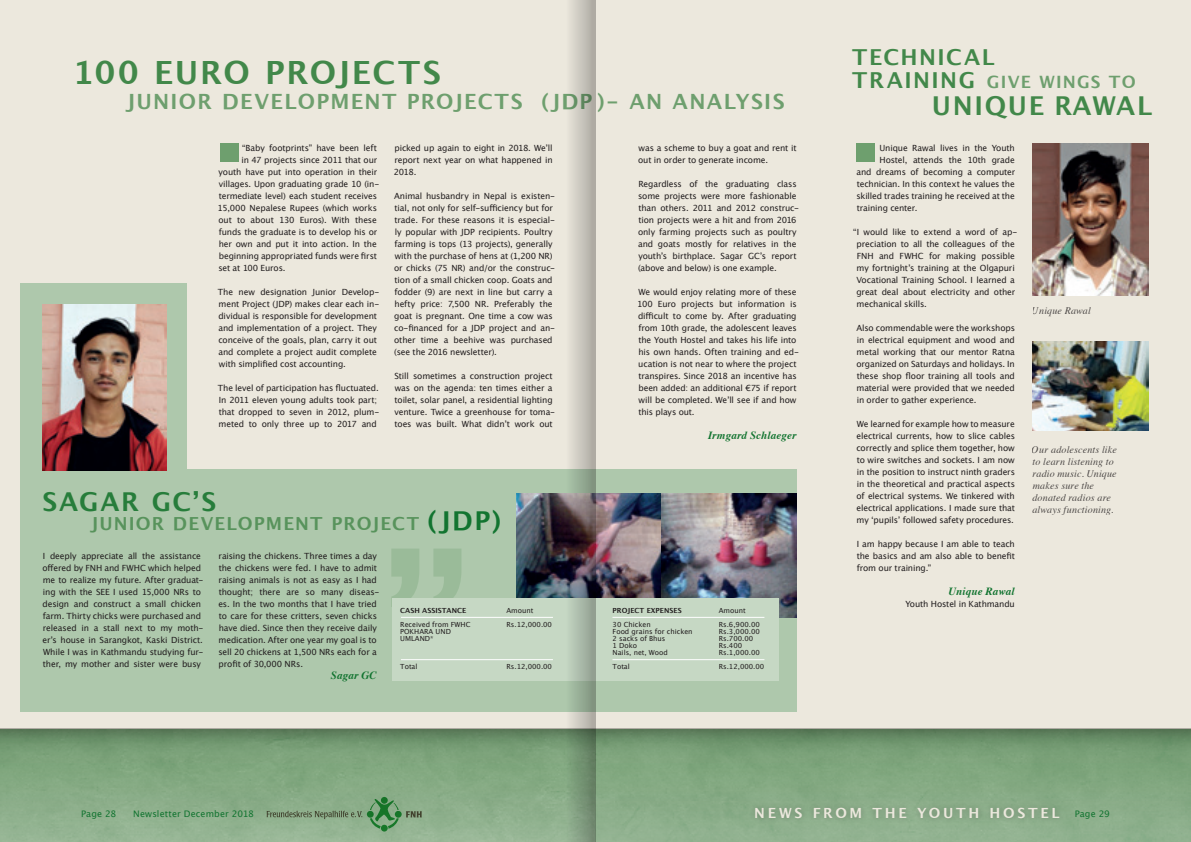
<style>
.page{position:relative;width:1191px;height:842px;background:#fff}
.page>*{position:absolute;margin:0;border:0;box-sizing:border-box;transform-origin:0 0}
.t1{font:700 32px "Lucida Grande";letter-spacing:.05em;color:#42884a}
.t2{font:700 26px "Lucida Grande";letter-spacing:.065em;color:#42884a}
.t3{font:700 26px "Lucida Grande";letter-spacing:.065em;color:#277d3b}
.t4{font:700 22px "Lucida Grande";letter-spacing:.07em;color:#42884a}
.t5{font:700 21px "Lucida Grande";letter-spacing:.06em;color:#6e9f6e}
.t6{font:700 18px "Lucida Grande";letter-spacing:.06em;color:#58935c}
.t7{font:700 17px "Lucida Grande";letter-spacing:.07em;color:#6e9f6e}
.t8{font:700 14px "Lucida Grande";letter-spacing:.195em;color:#ece8dd}
.t9{font:italic 700 11px "Times";letter-spacing:.01em;color:#127430}
.t10{font:italic 10px/12px "Times";letter-spacing:.015em;color:#231f20}
.t11{font:9px "Lucida Grande";letter-spacing:.01em;color:#127430}
.t12{font:8.5px/12px "Lucida Grande";letter-spacing:-.015em;color:#231f20}
.t13{font:7px/7px "Lucida Grande";color:#231f20}
.t14{font:700 7px "Lucida Grande";color:#231f20}
.s1{font-size:26px;color:#127430}
.s2{font-size:22px;color:#42884a}
</style>
<div class="page">
<img style="left:0;top:764px;width:565px;height:78px">
<div style="left:595px;top:0;width:596px;height:842px;background:linear-gradient(to right,#89ac87,#86ab85)"></div>
<svg style="left:266px;top:797px;width:156px;height:34px;background:#81a580"></svg>
<div style="left:0;top:0;width:1191px;height:729px;background:#ece8dd"></div>
<div style="left:20px;top:283px;width:777px;height:428px;background:#aec8ac"></div>
<img style="left:516px;top:494px;width:145px;height:104px">
<img style="left:661px;top:494px;width:136px;height:123px">
<svg style="left:391px;top:549px;width:70px;height:58px"></svg>
<div style="left:187px;top:78px;width:652px;height:391px;background:#ece8dd"></div>
<svg style="left:0;top:729px;width:1191px;height:35px;background:#70956f"></svg>
<div style="left:392px;top:598px;width:387px;height:82px;background:#c6d8c4"></div>
<img style="left:1032px;top:341px;width:116px;height:90px">
<img style="left:1032px;top:144px;width:116px;height:151px">
<img style="left:43px;top:305px;width:124px;height:165px">
<div style="left:749px;top:802px;width:316px;height:23px;background:#88a986"></div>
<div style="left:220px;top:144px;width:19px;height:18px;background:#6e9f6e"></div>
<svg style="left:565px;top:0;width:30px;height:842px"></svg>
<hr style="left:401px;top:617px;width:152px;height:1px;background:#fff">
<hr style="left:612px;top:617px;width:152px;height:1px;background:#fff">
<hr style="left:401px;top:659px;width:152px;height:1px;background:#fff">
<hr style="left:612px;top:659px;width:152px;height:1px;background:#fff">
<div style="left:856px;top:144px;width:18px;height:18px;background:#6e9f6e"></div>
<h1 class="t1" style="left:73px;top:47px;width:369px">100 EURO PROJECTS</h1>
<h3 class="t5" style="left:126px;top:85px;width:660px">JUNIOR DEVELOPMENT PROJECTS (JDP )- AN ANALYSIS</h3>
<p class="t12" style="left:242px;top:142px;width:136px">“Baby footprints” have been left</p>
<p class="t12" style="left:241px;top:154px;width:137px">in 47 projects since 2011 that our</p>
<p class="t12" style="left:219px;top:166px;width:160px">youth have put into operation in their</p>
<p class="t12" style="left:219px;top:178px;width:162px">villages. Upon graduating grade 10 (in-</p>
<p class="t12" style="left:219px;top:190px;width:160px">termediate level) each student receives</p>
<p class="t12" style="left:218px;top:202px;width:161px">15,000 Nepalese Rupees (which works</p>
<p class="t12" style="left:218px;top:214px;width:160px">out to about 130 Euros). With these</p>
<p class="t12" style="left:219px;top:226px;width:160px">funds the graduate is to develop his or</p>
<p class="t12" style="left:219px;top:238px;width:159px">her own and put it into action. In the</p>
<p class="t12" style="left:219px;top:250px;width:160px">beginning appropriated funds were first</p>
<p class="t12" style="left:218px;top:262px;width:69px">set at 100 Euros.</p>
<p class="t12" style="left:218px;top:286px;width:163px">The new designation Junior Develop&shy;ment Project (JDP) makes clear each in&shy;dividual is responsible for development and implementation of a project. They conceive of the goals, plan, carry it out and complete a project audit complete with simplified cost accounting.</p>
<p class="t12" style="left:218px;top:382px;width:163px">The level of participation has fluctuated.<br>In 2011 eleven young adults took part; that dropped to seven in 2012, plum&shy;meted to only three up to 2017 and</p>
<p class="t12" style="left:394px;top:142px;width:160px;text-align:justify">picked up again to eight in 2018. We’ll report next year on what happened in 2018.</p>
<p class="t12" style="left:394px;top:190px;width:162px">Animal husbandry in Nepal is existen&shy;tial, not only for self-sufficiency but for trade. For these reasons it is especial&shy;ly popular with JDP recipients. Poultry farming is tops (13 projects), generally with the purchase of hens at (1,200 NR) or chicks (75 NR) and/or the construc&shy;tion of a small chicken coop. Goats and fodder (9) are next in line but carry a hefty price: 7,500 NR. Preferably the goat is pregnant. One time a cow was co-financed for a JDP project and an&shy;other time a beehive was purchased (see the 2016 newsletter).</p>
<p class="t12" style="left:394px;top:370px;width:162px">Still sometimes a construction project was on the agenda: ten times either a toilet, solar panel, a residential lighting venture. Twice a greenhouse for toma&shy;toes was built. What didn’t work out</p>
<h2 class="t3" style="left:43px;top:480px;width:175px">SAGAR GC’S</h2>
<h3 class="t6" style="left:91px;top:509px;width:412px">JUNIOR DEVELOPMENT PROJECT <span class="s1">(JDP)</span></h3>
<p class="t12" style="left:43px;top:550px;width:162px">I deeply appreciate all the assistance offered by FNH and FWHC which helped me to realize my future. After graduat&shy;ing with the SEE I used 15,000 NRs to design and construct a small chicken farm. Thirty chicks were purchased and released in a stall next to my moth&shy;er’s house in Sarangkot, Kaski District.<br>While I was in Kathmandu studying fur&shy;ther, my mother and sister were busy</p>
<p class="t12" style="left:218px;top:550px;width:162px">raising the chickens. Three times a day the chickens were fed. I have to admit raising animals is not as easy as I had thought; there are so many diseas&shy;es. In the two months that I have tried to care for these critters, seven chicks have died. Since then they receive daily medication. After one year my goal is to sell 20 chickens at 1,500 NRs each for a profit of 30,000 NRs.</p>
<p class="t9" style="left:331px;top:664px;width:47px">Sagar GC</p>
<p class="t14" style="left:400px;top:605px;width:67px">CASH ASSISTANCE</p>
<p class="t13" style="left:400px;top:621px;width:72px">Received from FWHC<br>POKHARA UND<br>UMLAND*</p>
<p class="t13" style="left:400px;top:663px;width:19px">Total</p>
<p class="t13" style="left:506px;top:603px;width:47px;line-height:14px">Amount<br>Rs.12,000.00</p>
<p class="t13" style="left:506px;top:663px;width:47px">Rs.12,000.00</p>
<p class="t12" style="left:638px;top:142px;width:160px">was a scheme to buy a goat and rent it out in order to generate income.</p>
<p class="t12" style="left:638px;top:178px;width:162px">Regardless of the graduating class some projects were more fashionable than others. 2011 and 2012 construc&shy;tion projects were a hit and from 2016 only farming projects such as poultry and goats mostly for relatives in the youth’s birthplace. Sagar GC’s report (above and below) is one example.</p>
<p class="t12" style="left:637px;top:286px;width:163px">We would enjoy relating more of these 100 Euro projects but information is difficult to come by. After graduating from 10th grade, the adolescent leaves the Youth Hostel and takes his life into his own hands. Often training and ed&shy;ucation is not near to where the project transpires. Since 2018 an incentive has been added: an additional €75 if report will be completed. We’ll see if and how this plays out.</p>
<p class="t9" style="left:708px;top:424px;width:90px">Irmgard Schlaeger</p>
<p class="t14" style="left:612px;top:605px;width:71px">PROJECT EXPENSES</p>
<p class="t13" style="left:612px;top:621px;width:82px">30 Chicken<br>Food grains for chicken<br>2 sacks of Bhus<br>1 Doko<br>Nails, net, Wood</p>
<p class="t13" style="left:612px;top:663px;width:19px">Total</p>
<p class="t13" style="left:718px;top:603px;width:43px;line-height:14px">Amount<br>Rs.6,900.00</p>
<p class="t13" style="left:718px;top:628px;width:43px">Rs.3,000.00<br>Rs.700.00<br>Rs.400<br>Rs.1,000.00</p>
<p class="t13" style="left:718px;top:663px;width:47px">Rs.12,000.00</p>
<h3 class="t4" style="left:852px;top:39px;width:144px">TECHNICAL</h3>
<h3 class="t7" style="left:852px;top:68px;width:285px"><span class="s2">TRAINING</span> GIVE WINGS TO</h3>
<h2 class="t2" style="left:932px;top:84px;width:222px">UNIQUE RAWAL</h2>
<p class="t12" style="left:879px;top:142px;width:137px">Unique Rawal lives in the Youth</p>
<p class="t12" style="left:879px;top:154px;width:137px">Hostel, attends the 10th grade</p>
<p class="t12" style="left:856px;top:166px;width:160px">and dreams of becoming a computer</p>
<p class="t12" style="left:856px;top:178px;width:160px">technician. In this context he values the</p>
<p class="t12" style="left:856px;top:190px;width:160px">skilled trades training he received at the</p>
<p class="t12" style="left:856px;top:202px;width:62px">training center.</p>
<p class="t12" style="left:856px;top:226px;width:162px;text-indent:-3px">“I would like to extend a word of ap&shy;preciation to all the colleagues of the FNH and FWHC for making possible my fortnight’s training at the Olgapuri Vocational Training School. I learned a great deal about electricity and other mechanical skills.</p>
<p class="t12" style="left:856px;top:322px;width:160px;text-align:justify">Also commendable were the workshops in electrical equipment and wood and metal working that our mentor Ratna organized on Saturdays and holidays. In these shop floor training all tools and material were provided that we needed in order to gather experience.</p>
<p class="t12" style="left:856px;top:418px;width:160px;text-align:justify">We learned for example how to measure electrical currents, how to slice cables correctly and splice them together, how to wire switches and sockets. I am now in the position to instruct ninth graders in the theoretical and practical aspects of electrical systems. We tinkered with electrical applications. I made sure that my ‘pupils’ followed safety procedures.</p>
<p class="t12" style="left:856px;top:538px;width:160px;text-align:justify">I am happy because I am able to teach the basics and am also able to benefit from our training.”</p>
<p class="t9" style="left:948px;top:580px;width:67px">Unique Rawal</p>
<p class="t12" style="left:905px;top:598px;width:111px">Youth Hostel in Kathmandu</p>
<p class="t10" style="left:1032px;top:304px;width:60px">Unique Rawal</p>
<p class="t10" style="left:1031px;top:443px;width:87px">Our adolescents like to learn listening to radio music. Unique makes sure the donated radios are always functioning.</p>
<h3 class="t8" style="left:754px;top:802px;width:307px">NEWS FROM THE YOUTH HOSTEL</h3>
<p class="t11" style="left:81px;top:809px;width:37px">Page 28</p>
<p class="t11" style="left:133px;top:809px;width:122px">Newsletter December 2018</p>
<p class="t11" style="left:1074px;top:809px;width:37px">Page 29</p>
</div>
